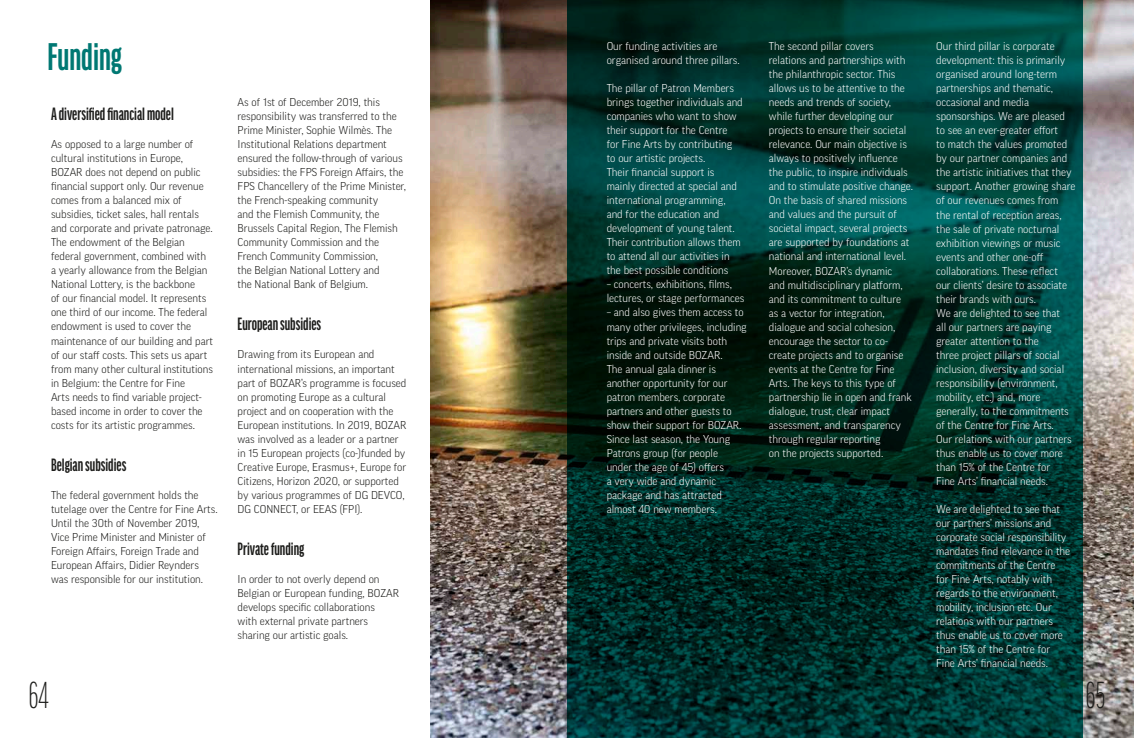
<style>
.page{position:relative;width:1134px;height:738px;background:#fff}
.page>*{position:absolute;margin:0;border:0;box-sizing:border-box;transform-origin:0 0}
.t1{font:700 41px "Good Headline Pro Comp";color:#007873}
.t2{font:300 36px "Good Pro Comp";color:#1d1d1b}
.t3{font:700 19px "Good Headline Pro Comp";color:#1d1d1b}
.t4{font:300 11px/14px "Good Pro";color:#fff}
.t5{font:300 11px/14px "Good Pro";color:#1d1d1b}
</style>
<div class="page">
<img style="left:430px;top:0;width:704px;height:737px">
<svg style="left:567px;top:0;width:516px;height:737px;background:#00322b"></svg>
<h1 class="t1" style="left:47px;top:36px;width:76px">Funding</h1>
<h3 class="t3" style="left:51px;top:105px;width:124px">A diversified financial model</h3>
<p class="t5" style="left:51px;top:137px;width:164px">As opposed to a large number of cultural institutions in Europe, BOZAR does not depend on public financial support only. Our revenue comes from a balanced mix of subsidies, ticket sales, hall rentals and corporate and private patronage.<br>The endowment of the Belgian federal government, combined with a yearly allowance from the Belgian National Lottery, is the backbone<br>of our financial model. It represents one third of our income. The federal endowment is used to cover the maintenance of our building and part of our staff costs. This sets us apart from many other cultural institutions in Belgium: the Centre for Fine<br>Arts needs to find variable project&shy;based income in order to cover the costs for its artistic programmes.</p>
<h3 class="t3" style="left:51px;top:455px;width:77px">Belgian subsidies</h3>
<p class="t5" style="left:51px;top:487px;width:168px">The federal government holds the tutelage over the Centre for Fine Arts.<br>Until the 30th of November 2019, Vice Prime Minister and Minister of Foreign Affairs, Foreign Trade and European Affairs, Didier Reynders was responsible for our institution.</p>
<p class="t5" style="left:238px;top:95px;width:170px">As of 1st of December 2019, this responsibility was transferred to the Prime Minister, Sophie Wilmès. The Institutional Relations department ensured the follow-through of various subsidies: the FPS Foreign Affairs, the FPS Chancellery of the Prime Minister, the French-speaking community<br>and the Flemish Community, the Brussels Capital Region, The Flemish Community Commission and the French Community Commission,<br>the Belgian National Lottery and<br>the National Bank of Belgium.</p>
<h3 class="t3" style="left:238px;top:315px;width:85px">European subsidies</h3>
<p class="t5" style="left:238px;top:347px;width:170px">Drawing from its European and international missions, an important part of BOZAR’s programme is focused on promoting Europe as a cultural project and on cooperation with the European institutions. In 2019, BOZAR was involved as a leader or a partner in 15 European projects (co-)funded by Creative Europe, Erasmus+, Europe for Citizens, Horizon 2020, or supported by various programmes of DG DEVCO, DG CONNECT, or EEAS (FPI).</p>
<h3 class="t3" style="left:238px;top:539px;width:68px">Private funding</h3>
<p class="t5" style="left:238px;top:571px;width:163px">In order to not overly depend on<br>Belgian or European funding, BOZAR develops specific collaborations<br>with external private partners sharing our artistic goals.</p>
<p class="t4" style="left:607px;top:39px;width:134px">Our funding activities are organised around three pillars.</p>
<p class="t4" style="left:607px;top:81px;width:138px">The pillar of Patron Members brings together individuals and companies who want to show their support for the Centre<br>for Fine Arts by contributing to our artistic projects.<br>Their financial support is mainly directed at special and international programming, and for the education and development of young talent.<br>Their contribution allows them to attend all our activities in the best possible conditions</p>
<p class="t4" style="left:607px;top:277px;width:139px">– concerts, exhibitions, films, lectures, or stage performances</p>
<p class="t4" style="left:607px;top:305px;width:142px">– and also gives them access to many other privileges, including trips and private visits both inside and outside BOZAR.<br>The annual gala dinner is another opportunity for our patron members, corporate partners and other guests to show their support for BOZAR.<br>Since last season, the Young<br>Patrons group (for people<br>under the age of 45) offers<br>a very wide and dynamic package and has attracted almost 40 new members.</p>
<p class="t4" style="left:769px;top:39px;width:146px">The second pillar covers relations and partnerships with the philanthropic sector. This allows us to be attentive to the needs and trends of society, while further developing our projects to ensure their societal relevance. Our main objective is always to positively influence the public, to inspire individuals and to stimulate positive change.<br>On the basis of shared missions and values and the pursuit of societal impact, several projects are supported by foundations at national and international level.<br>Moreover, BOZAR’s dynamic<br>and multidisciplinary platform, and its commitment to culture as a vector for integration, dialogue and social cohesion, encourage the sector to co&shy;create projects and to organise events at the Centre for Fine<br>Arts. The keys to this type of partnership lie in open and frank dialogue, trust, clear impact assessment, and transparency through regular reporting<br>on the projects supported.</p>
<p class="t4" style="left:936px;top:39px;width:141px">Our third pillar is corporate development: this is primarily organised around long-term partnerships and thematic, occasional and media sponsorships. We are pleased to see an ever-greater effort<br>to match the values promoted by our partner companies and the artistic initiatives that they support. Another growing share of our revenues comes from<br>the rental of reception areas, the sale of private nocturnal exhibition viewings or music events and other one-off collaborations. These reflect<br>our clients’ desire to associate their brands with ours.<br>We are delighted to see that<br>all our partners are paying greater attention to the<br>three project pillars of social inclusion, diversity and social responsibility (environment, mobility, etc.) and, more generally, to the commitments of the Centre for Fine Arts.<br>Our relations with our partners thus enable us to cover more than 15% of the Centre for<br>Fine Arts’ financial needs.</p>
<p class="t4" style="left:936px;top:501px;width:136px">We are delighted to see that our partners’ missions and corporate social responsibility mandates find relevance in the commitments of the Centre for Fine Arts, notably with regards to the environment, mobility, inclusion etc. Our relations with our partners thus enable us to cover more than 15% of the Centre for<br>Fine Arts’ financial needs.</p>
<h2 class="t2" style="left:28px;top:674px;width:22px">64</h2>
<h2 class="t2" style="left:1085px;top:674px;width:22px">65</h2>
</div>
